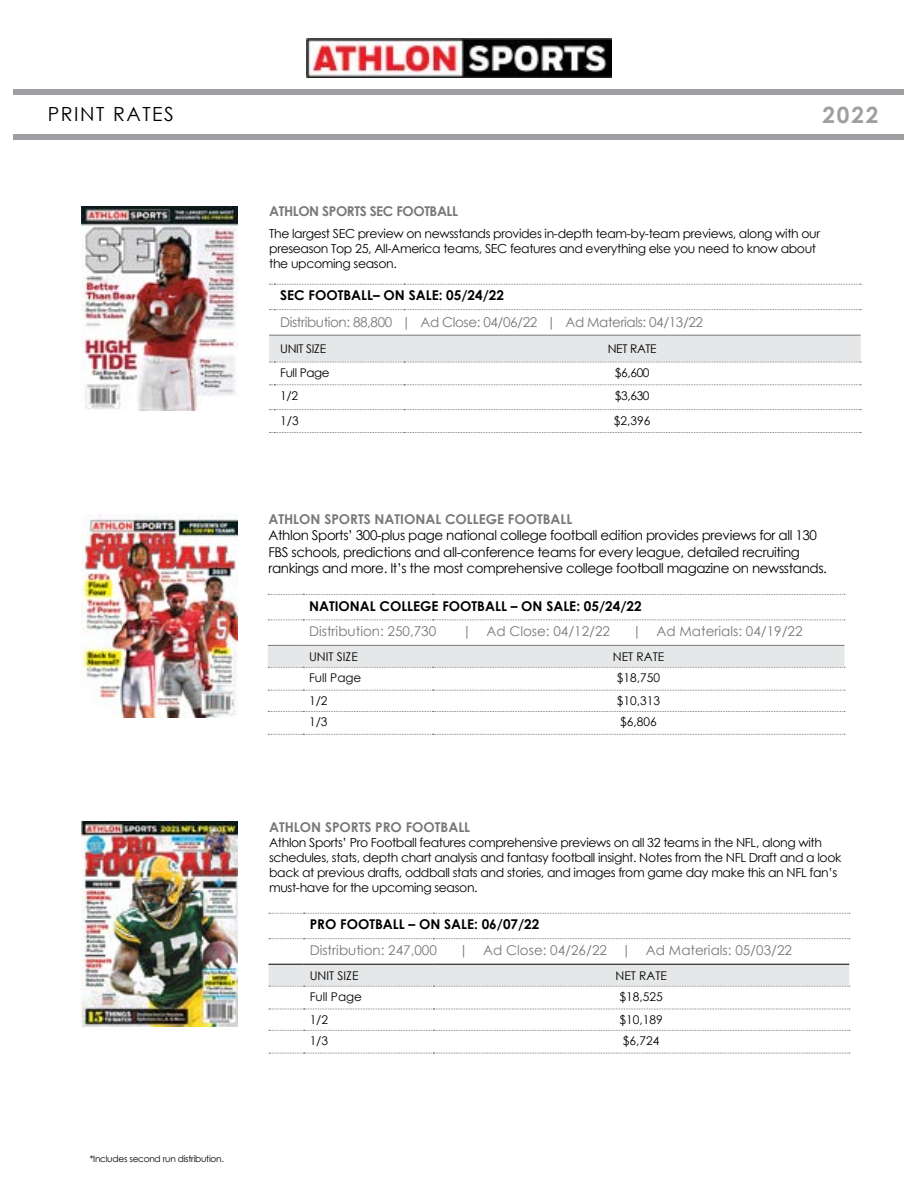
<style>
.page{position:relative;width:918px;height:1188px;background:#fff}
.page>*{position:absolute;margin:0;border:0;box-sizing:border-box;transform-origin:0 0}
.t1{font:700 22.5px "Century Gothic";color:#9d9fa2}
.t2{font:19.5px "Century Gothic";letter-spacing:.08em;color:#000}
.t3{font:13.5px/16.2px "Century Gothic";letter-spacing:-.03em;color:#000}
.t4{font:13.5px "Century Gothic";color:#77787b}
.t5{font:700 13.5px "Century Gothic";color:#000}
.t6{font:700 13.5px "Century Gothic";color:#77787b}
.t7{font:13.5px "Century Gothic";letter-spacing:-.03em;color:#77787b}
.t8{font:700 13.5px "Century Gothic";letter-spacing:-.03em;color:#77787b}
.t9{font:12.45px/15px "Century Gothic";letter-spacing:-.03em;color:#000}
.t10{font:12px "Century Gothic";color:#000}
.t11{font:12px "Century Gothic";letter-spacing:-.03em;color:#000}
.t12{font:9px "Century Gothic";letter-spacing:-.03em;color:#000}
</style>
<div class="page">
<svg style="left:269px;top:335px;width:592px;height:28px;background:#e2e3e4"></svg>
<svg style="left:269px;top:384px;width:592px;height:1px"></svg>
<svg style="left:269px;top:409px;width:592px;height:1px"></svg>
<svg style="left:269px;top:432px;width:592px;height:1px"></svg>
<svg style="left:269px;top:284px;width:592px;height:1px"></svg>
<svg style="left:269px;top:309px;width:592px;height:1px"></svg>
<svg style="left:268px;top:645px;width:577px;height:23px;background:#e0e1e2"></svg>
<svg style="left:268px;top:690px;width:577px;height:1px"></svg>
<svg style="left:268px;top:711px;width:577px;height:1px"></svg>
<svg style="left:268px;top:734px;width:577px;height:1px"></svg>
<svg style="left:268px;top:594px;width:577px;height:1px"></svg>
<svg style="left:268px;top:620px;width:577px;height:1px"></svg>
<img style="left:81px;top:514px;width:156px;height:204px">
<svg style="left:268px;top:964px;width:582px;height:23px;background:#dddedf"></svg>
<svg style="left:269px;top:1009px;width:581px;height:1px"></svg>
<svg style="left:269px;top:1030px;width:581px;height:1px"></svg>
<svg style="left:269px;top:1053px;width:581px;height:1px"></svg>
<svg style="left:269px;top:913px;width:581px;height:1px"></svg>
<svg style="left:269px;top:938px;width:581px;height:1px"></svg>
<img style="left:81px;top:822px;width:156px;height:205px">
<img style="left:81px;top:206px;width:156px;height:205px">
<div style="left:14px;top:89px;width:890px;height:6px;background:#9d9fa2"></div>
<div style="left:14px;top:134px;width:890px;height:6px;background:#9d9fa2"></div>
<img style="left:306px;top:38px;width:306px;height:39px">
<h2 class="t2" style="left:48px;top:101px;width:128px">PRINT RATES</h2>
<h1 class="t1" style="left:823px;top:101px;width:57px">2022</h1>
<p class="t8" style="left:269px;top:203px;width:190px">ATHLON SPORTS SEC FOOTBALL</p>
<p class="t9" style="left:269px;top:226px;width:553px">The largest SEC preview on newsstands provides in-depth team-by-team previews, along with our preseason Top 25, All-America teams, SEC features and everything else you need to know about the upcoming season.</p>
<p class="t5" style="left:280px;top:287px;width:225px">SEC FOOTBALL– ON SALE: 05/24/22</p>
<p class="t7" style="left:280px;top:313px;width:424px">Distribution: 88,800 | Ad Close: 04/06/22 | Ad Materials: 04/13/22</p>
<p class="t11" style="left:280px;top:340px;width:47px">UNIT SIZE</p>
<p class="t10" style="left:608px;top:340px;width:50px">NET RATE</p>
<p class="t11" style="left:280px;top:364px;width:51px">Full Page</p>
<p class="t10" style="left:615px;top:364px;width:36px">$6,600</p>
<p class="t10" style="left:280px;top:387px;width:19px">1/2</p>
<p class="t10" style="left:615px;top:387px;width:36px">$3,630</p>
<p class="t10" style="left:280px;top:412px;width:20px">1/3</p>
<p class="t10" style="left:614px;top:412px;width:38px">$2,396</p>
<p class="t6" style="left:268px;top:511px;width:306px">ATHLON SPORTS NATIONAL COLLEGE FOOTBALL</p>
<p class="t3" style="left:268px;top:527px;width:560px">Athlon Sports’ 300-plus page national college football edition provides previews for all 130<br>FBS schools, predictions and all-conference teams for every league, detailed recruiting rankings and more. It’s the most comprehensive college football magazine on newsstands.</p>
<p class="t5" style="left:309px;top:597px;width:334px">NATIONAL COLLEGE FOOTBALL – ON SALE: 05/24/22</p>
<p class="t4" style="left:309px;top:622px;width:129px">Distribution: 250,730</p>
<p class="t4" style="left:462px;top:622px;width:149px">| Ad Close: 04/12/22</p>
<p class="t4" style="left:633px;top:622px;width:172px">| Ad Materials: 04/19/22</p>
<p class="t10" style="left:309px;top:648px;width:50px">UNIT SIZE</p>
<p class="t10" style="left:613px;top:648px;width:53px">NET RATE</p>
<p class="t10" style="left:309px;top:670px;width:54px">Full Page</p>
<p class="t10" style="left:617px;top:670px;width:45px">$18,750</p>
<p class="t10" style="left:309px;top:692px;width:20px">1/2</p>
<p class="t10" style="left:617px;top:692px;width:45px">$10,313</p>
<p class="t10" style="left:309px;top:714px;width:20px">1/3</p>
<p class="t10" style="left:620px;top:714px;width:38px">$6,806</p>
<p class="t6" style="left:269px;top:819px;width:203px">ATHLON SPORTS PRO FOOTBALL</p>
<p class="t9" style="left:269px;top:835px;width:574px">Athlon Sports’ Pro Football features comprehensive previews on all 32 teams in the NFL, along with schedules, stats, depth chart analysis and fantasy football insight. Notes from the NFL Draft and a look back at previous drafts, oddball stats and stories, and images from game day make this an NFL fan’s must-have for the upcoming season.</p>
<p class="t12" style="left:90px;top:1152px;width:136px">*Includes second run distribution.</p>
<p class="t5" style="left:310px;top:916px;width:231px">PRO FOOTBALL – ON SALE: 06/07/22</p>
<p class="t4" style="left:310px;top:941px;width:129px">Distribution: 247,000</p>
<p class="t4" style="left:459px;top:941px;width:334px">| Ad Close: 04/26/22 | Ad Materials: 05/03/22</p>
<p class="t10" style="left:310px;top:967px;width:50px">UNIT SIZE</p>
<p class="t10" style="left:616px;top:967px;width:53px">NET RATE</p>
<p class="t10" style="left:310px;top:988px;width:54px">Full Page</p>
<p class="t10" style="left:620px;top:988px;width:45px">$18,525</p>
<p class="t10" style="left:310px;top:1011px;width:20px">1/2</p>
<p class="t10" style="left:620px;top:1011px;width:45px">$10,189</p>
<p class="t10" style="left:310px;top:1033px;width:20px">1/3</p>
<p class="t10" style="left:623px;top:1033px;width:38px">$6,724</p>
</div>
